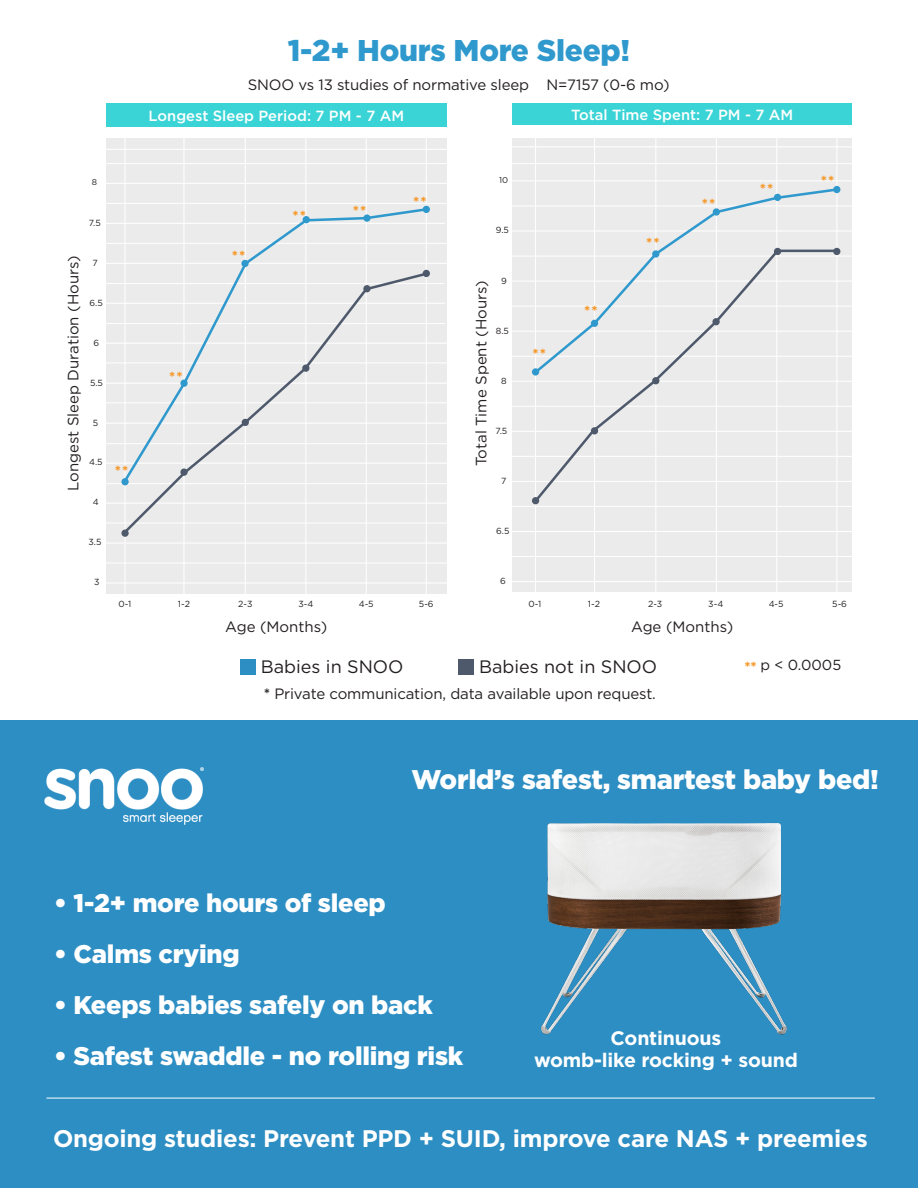
<style>
.page{position:relative;width:918px;height:1188px;background:#fff}
.page>*{position:absolute;margin:0;border:0;box-sizing:border-box;transform-origin:0 0}
.t1{font:900 30px "Gotham";letter-spacing:-.01em;color:#2f99cd}
.t2{font:900 27px "Gotham";letter-spacing:-.01em;color:#fff}
.t3{font:900 25.5px "Gotham";letter-spacing:-.01em;color:#fff}
.t4{font:700 24px "Gotham";letter-spacing:-.01em;color:#fff}
.t5{font:700 19.5px/22.5px "Gotham";letter-spacing:-.01em;color:#fff;text-align:center}
.t6{font:18px "Gotham";color:#231f20}
.t7{font:15px "Gotham";letter-spacing:-.01em;color:#231f20}
.t8{font:500 14.7px "Gotham";color:#fff}
.t9{font:700 14.55px "Gotham";color:#f7931d}
.t10{font:14.55px "Gotham";color:#231f20}
.t11{font:8.85px "Gotham";color:#231f20}
.t12{font:8.4px "Gotham";color:#231f20}
.s1{font-weight:500}
</style>
<div class="page">
<div style="left:0;top:721px;width:918px;height:467px;background:#2d8ec3"></div>
<img style="left:45px;top:768px;width:158px;height:56px">
<hr style="left:46px;top:1098px;width:829px;height:1px;background:#fff">
<div style="left:513px;top:138px;width:339px;height:454px;background:#ebebeb"></div>
<hr style="left:512px;top:581px;width:349px;height:1px;background:#fff">
<hr style="left:510px;top:556px;width:349px;height:1px;background:#fff">
<hr style="left:510px;top:356px;width:349px;height:1px;background:#fff">
<hr style="left:510px;top:456px;width:349px;height:1px;background:#fff">
<hr style="left:510px;top:256px;width:349px;height:1px;background:#fff">
<hr style="left:510px;top:506px;width:349px;height:1px;background:#fff">
<hr style="left:510px;top:306px;width:349px;height:1px;background:#fff">
<hr style="left:510px;top:406px;width:349px;height:1px;background:#fff">
<hr style="left:510px;top:206px;width:349px;height:1px;background:#fff">
<hr style="left:535px;top:135px;width:1px;height:460px;background:#fff">
<hr style="left:512px;top:381px;width:349px;height:1px;background:#fff">
<hr style="left:512px;top:180px;width:349px;height:1px;background:#fff">
<hr style="left:512px;top:531px;width:349px;height:1px;background:#fff">
<hr style="left:512px;top:331px;width:349px;height:1px;background:#fff">
<hr style="left:509px;top:481px;width:349px;height:1px;background:#fff">
<hr style="left:511px;top:431px;width:349px;height:1px;background:#fff">
<hr style="left:511px;top:281px;width:349px;height:1px;background:#fff">
<hr style="left:509px;top:230px;width:349px;height:2px;background:#fff">
<hr style="left:594px;top:135px;width:1px;height:462px;background:#fff">
<hr style="left:655px;top:135px;width:1px;height:462px;background:#fff">
<hr style="left:716px;top:135px;width:1px;height:462px;background:#fff">
<hr style="left:776px;top:135px;width:1px;height:462px;background:#fff">
<hr style="left:836px;top:135px;width:1px;height:462px;background:#fff">
<div style="left:513px;top:103px;width:339px;height:22px;background:#3ad4d6"></div>
<svg style="left:532px;top:187px;width:308px;height:61px"></svg>
<svg style="left:532px;top:248px;width:309px;height:257px"></svg>
<div style="left:532px;top:368px;width:7px;height:8px;background:#2f99cd;border-radius:50%"></div>
<div style="left:591px;top:320px;width:7px;height:7px;background:#2f99cd;border-radius:50%"></div>
<div style="left:652px;top:250px;width:7px;height:8px;background:#2f99cd;border-radius:50%"></div>
<div style="left:713px;top:208px;width:7px;height:8px;background:#2f99cd;border-radius:50%"></div>
<div style="left:774px;top:194px;width:7px;height:7px;background:#2f99cd;border-radius:50%"></div>
<div style="left:833px;top:186px;width:7px;height:7px;background:#2f99cd;border-radius:50%"></div>
<div style="left:833px;top:248px;width:7px;height:7px;background:#4e596b;border-radius:50%"></div>
<div style="left:774px;top:248px;width:7px;height:7px;background:#4e596b;border-radius:50%"></div>
<div style="left:712px;top:318px;width:8px;height:7px;background:#4e596b;border-radius:50%"></div>
<div style="left:652px;top:377px;width:7px;height:7px;background:#4e596b;border-radius:50%"></div>
<div style="left:591px;top:427px;width:7px;height:7px;background:#4e596b;border-radius:50%"></div>
<div style="left:532px;top:497px;width:7px;height:7px;background:#4e596b;border-radius:50%"></div>
<div style="left:106px;top:138px;width:341px;height:455px;background:#ebebeb"></div>
<hr style="left:124px;top:135px;width:2px;height:460px;background:#fff">
<hr style="left:101px;top:383px;width:349px;height:1px;background:#fff">
<hr style="left:101px;top:183px;width:349px;height:1px;background:#fff">
<hr style="left:101px;top:543px;width:349px;height:1px;background:#fff">
<hr style="left:101px;top:582px;width:349px;height:2px;background:#fff">
<hr style="left:101px;top:563px;width:349px;height:1px;background:#fff">
<hr style="left:100px;top:403px;width:349px;height:1px;background:#fff">
<hr style="left:100px;top:483px;width:349px;height:1px;background:#fff">
<hr style="left:96px;top:323px;width:349px;height:1px;background:#fff">
<hr style="left:98px;top:243px;width:349px;height:1px;background:#fff">
<hr style="left:101px;top:523px;width:349px;height:1px;background:#fff">
<hr style="left:100px;top:363px;width:348px;height:1px;background:#fff">
<hr style="left:99px;top:443px;width:349px;height:1px;background:#fff">
<hr style="left:95px;top:283px;width:349px;height:1px;background:#fff">
<hr style="left:98px;top:203px;width:349px;height:1px;background:#fff">
<hr style="left:98px;top:163px;width:349px;height:1px;background:#fff">
<hr style="left:512px;top:163px;width:349px;height:1px;background:#fff">
<hr style="left:101px;top:343px;width:349px;height:1px;background:#fff">
<hr style="left:98px;top:503px;width:349px;height:1px;background:#fff">
<hr style="left:96px;top:303px;width:349px;height:1px;background:#fff">
<hr style="left:101px;top:463px;width:348px;height:1px;background:#fff">
<hr style="left:101px;top:263px;width:348px;height:1px;background:#fff">
<hr style="left:96px;top:423px;width:351px;height:1px;background:#fff">
<hr style="left:96px;top:223px;width:349px;height:1px;background:#fff">
<hr style="left:183px;top:135px;width:2px;height:460px;background:#fff">
<hr style="left:245px;top:135px;width:1px;height:460px;background:#fff">
<hr style="left:305px;top:135px;width:1px;height:460px;background:#fff">
<hr style="left:366px;top:135px;width:1px;height:460px;background:#fff">
<hr style="left:426px;top:135px;width:1px;height:460px;background:#fff">
<div style="left:106px;top:103px;width:341px;height:24px;background:#3ad4d6"></div>
<div style="left:121px;top:530px;width:8px;height:7px;background:#4e596b;border-radius:50%"></div>
<div style="left:240px;top:660px;width:15px;height:15px;background:#2d8ec3"></div>
<div style="left:458px;top:660px;width:15px;height:15px;background:#4e596b"></div>
<svg style="left:120px;top:207px;width:309px;height:279px"></svg>
<img style="left:541px;top:823px;width:246px;height:212px">
<hr style="left:101px;top:149px;width:349px;height:1px;background:#fff">
<hr style="left:512px;top:146px;width:349px;height:1px;background:#fff">
<p class="t1" style="left:288px;top:30px;width:344px">1-2+ Hours More Sleep!</p>
<p class="t7" style="left:248px;top:75px;width:423px">SNOO vs 13 studies of normative sleep N=7157 (0-6 mo)</p>
<p class="t8" style="left:149px;top:106px;width:257px">Longest Sleep Period: 7 PM - 7 AM</p>
<p class="t8" style="left:571px;top:105px;width:224px">Total Time Spent: 7 PM - 7 AM</p>
<p class="t12" style="left:92px;top:177px;width:7px">8</p>
<p class="t11" style="left:89px;top:217px;width:13px">7.5</p>
<p class="t7" style="left:64px;top:491px;width:237px;rotate:-90deg">Longest Sleep Duration (Hours)</p>
<p class="t11" style="left:93px;top:257px;width:7px">7</p>
<p class="t11" style="left:89px;top:297px;width:15px">6.5</p>
<p class="t11" style="left:93px;top:337px;width:7px">6</p>
<p class="t11" style="left:90px;top:377px;width:14px">5.5</p>
<p class="t11" style="left:93px;top:417px;width:7px">5</p>
<p class="t11" style="left:89px;top:457px;width:15px">4.5</p>
<p class="t11" style="left:93px;top:497px;width:7px">4</p>
<p class="t11" style="left:89px;top:537px;width:14px">3.5</p>
<p class="t11" style="left:94px;top:577px;width:7px">3</p>
<p class="t9" style="left:115px;top:462px;width:15px">**</p>
<p class="t9" style="left:169px;top:367px;width:15px">**</p>
<p class="t9" style="left:232px;top:246px;width:15px">**</p>
<p class="t9" style="left:292px;top:206px;width:15px">**</p>
<p class="t9" style="left:353px;top:201px;width:15px">**</p>
<p class="t9" style="left:413px;top:192px;width:15px">**</p>
<p class="t11" style="left:119px;top:598px;width:14px">0-1</p>
<p class="t11" style="left:178px;top:598px;width:14px">1-2</p>
<p class="t11" style="left:238px;top:598px;width:16px">2-3</p>
<p class="t11" style="left:298px;top:598px;width:16px">3-4</p>
<p class="t11" style="left:359px;top:598px;width:16px">4-5</p>
<p class="t11" style="left:419px;top:598px;width:16px">5-6</p>
<p class="t12" style="left:499px;top:175px;width:11px">10</p>
<p class="t11" style="left:496px;top:225px;width:15px">9.5</p>
<p class="t11" style="left:501px;top:275px;width:7px">9</p>
<p class="t7" style="left:472px;top:466px;width:188px;rotate:-90deg">Total Time Spent (Hours)</p>
<p class="t11" style="left:496px;top:325px;width:15px">8.5</p>
<p class="t11" style="left:501px;top:375px;width:7px">8</p>
<p class="t11" style="left:495px;top:425px;width:13px">7.5</p>
<p class="t11" style="left:501px;top:475px;width:7px">7</p>
<p class="t11" style="left:496px;top:525px;width:15px">6.5</p>
<p class="t11" style="left:500px;top:575px;width:7px">6</p>
<p class="t9" style="left:533px;top:345px;width:15px">**</p>
<p class="t9" style="left:584px;top:302px;width:15px">**</p>
<p class="t9" style="left:646px;top:234px;width:15px">**</p>
<p class="t9" style="left:702px;top:194px;width:15px">**</p>
<p class="t9" style="left:760px;top:180px;width:15px">**</p>
<p class="t9" style="left:821px;top:172px;width:15px">**</p>
<p class="t11" style="left:529px;top:598px;width:14px">0-1</p>
<p class="t11" style="left:588px;top:598px;width:14px">1-2</p>
<p class="t11" style="left:648px;top:598px;width:16px">2-3</p>
<p class="t11" style="left:708px;top:598px;width:16px">3-4</p>
<p class="t11" style="left:769px;top:598px;width:16px">4-5</p>
<p class="t11" style="left:832px;top:598px;width:16px">5-6</p>
<p class="t7" style="left:225px;top:617px;width:104px">Age (Months)</p>
<p class="t7" style="left:631px;top:617px;width:104px">Age (Months)</p>
<p class="t6" style="left:261px;top:655px;width:144px">Babies in SNOO</p>
<p class="t6" style="left:479px;top:655px;width:180px">Babies not in SNOO</p>
<p class="t7" style="left:264px;top:684px;width:394px"><span class="s1">*</span> Private communication, data available upon request.</p>
<p class="t9" style="left:744px;top:657px;width:14px">**</p>
<p class="t10" style="left:760px;top:655px;width:82px">p &lt; 0.0005</p>
<p class="t2" style="left:412px;top:761px;width:469px">World’s safest, smartest baby bed!</p>
<p class="t3" style="left:54px;top:885px;width:333px">• 1-2+ more hours of sleep</p>
<p class="t3" style="left:54px;top:936px;width:187px">• Calms crying</p>
<p class="t3" style="left:54px;top:987px;width:380px">• Keeps babies safely on back</p>
<p class="t3" style="left:54px;top:1038px;width:411px">• Safest swaddle - no rolling risk</p>
<p class="t5" style="left:534px;top:1027px;width:265px">Continuous<br>womb-like rocking + sound</p>
<p class="t4" style="left:53px;top:1123px;width:816px">Ongoing studies: Prevent PPD + SUID, improve care NAS + preemies</p>
</div>
